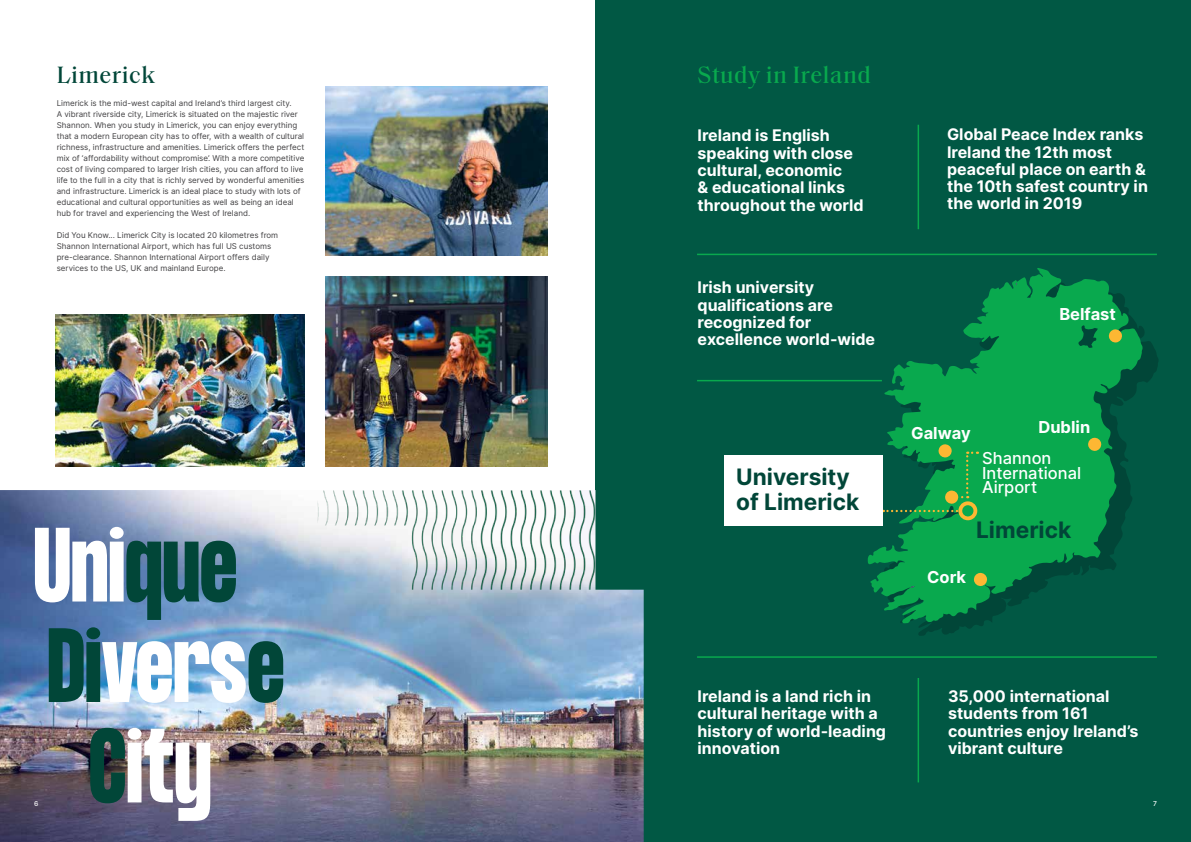
<style>
.page{position:relative;width:1191px;height:842px;background:#fff}
.page>*{position:absolute;margin:0;border:0;box-sizing:border-box;transform-origin:0 0}
.t1{font:700 92.2px/100.5px "Formula Condensed";letter-spacing:.01em;color:#fff;text-align:center}
.t2{font:500 24px "Saol Text";letter-spacing:.02em;color:#09a94e}
.t3{font:500 24px "Saol Text";letter-spacing:.02em;color:#014638}
.t4{font:700 22.7px "Inter";color:#014638}
.t5{font:500 16.5px/14.4px "Inter";color:#fff}
.t6{font:700 16.5px "Inter";color:#fff}
.t7{font:700 16px/17.3px "Inter";color:#fff}
.t8{font:8px/11px "Inter";color:#414042}
.t9{font:500 6.7px "Inter";color:#fff}
.s1{color:#014638}
</style>
<div class="page">
<div style="left:595px;top:0;width:596px;height:842px;background:#015844"></div>
<img style="left:0;top:490px;width:643px;height:352px">
<img style="left:325px;top:276px;width:222px;height:190px">
<img style="left:56px;top:315px;width:248px;height:151px">
<img style="left:325px;top:86px;width:222px;height:169px">
<svg style="left:903px;top:327px;width:255px;height:309px"></svg>
<svg style="left:867px;top:268px;width:275px;height:355px;fill:#09a94e"></svg>
<svg style="left:1087px;top:437px;width:14px;height:14px"></svg>
<svg style="left:973px;top:572px;width:14px;height:14px"></svg>
<svg style="left:1108px;top:329px;width:14px;height:14px"></svg>
<div style="left:724px;top:455px;width:159px;height:71px;background:#fff"></div>
<svg style="left:883px;top:444px;width:95px;height:77px"></svg>
<hr style="left:917px;top:678px;width:2px;height:104px;background:#09a94e">
<hr style="left:917px;top:125px;width:2px;height:104px;background:#09a94e">
<hr style="left:697px;top:656px;width:460px;height:2px;background:#09a94e">
<hr style="left:697px;top:380px;width:185px;height:1px;background:#09a94e">
<hr style="left:697px;top:254px;width:460px;height:1px;background:#09a94e">
<img style="left:317px;top:490px;width:278px;height:100px">
<h2 class="t3" style="left:57px;top:58px;width:100px">Limerick</h2>
<p class="t8" style="left:57px;top:98px;width:249px">Limerick is the mid-west capital and Ireland’s third largest city.<br>A vibrant riverside city, Limerick is situated on the majestic river Shannon. When you study in Limerick, you can enjoy everything that a modern European city has to offer, with a wealth of cultural richness, infrastructure and amenities. Limerick offers the perfect mix of ‘affordability without compromise’. With a more competitive cost of living compared to larger Irish cities, you can afford to live life to the full in a city that is richly served by wonderful amenities and infrastructure. Limerick is an ideal place to study with lots of educational and cultural opportunities as well as being an ideal hub for travel and experiencing the West of Ireland.</p>
<p class="t8" style="left:57px;top:230px;width:223px">Did You Know... Limerick City is located 20 kilometres from Shannon International Airport, which has full US customs pre-clearance. Shannon International Airport offers daily services to the US, UK and mainland Europe.</p>
<h2 class="t2" style="left:697px;top:58px;width:175px">Study in Ireland</h2>
<h3 class="t7" style="left:697px;top:127px;width:168px">Ireland is English speaking with close cultural, economic<br>&amp; educational links throughout the world</h3>
<h3 class="t7" style="left:947px;top:125px;width:202px">Global Peace Index ranks<br>Ireland the 12th most peaceful place on earth &amp; the 10th safest country in the world in 2019</h3>
<h3 class="t7" style="left:697px;top:278px;width:179px">Irish university qualifications are recognized for excellence world-wide</h3>
<h3 class="t4" style="left:736px;top:461px;width:115px">University</h3>
<h3 class="t4" style="left:736px;top:485px;width:125px">of Limerick</h3>
<h3 class="t6" style="left:1059px;top:302px;width:58px">Belfast</h3>
<h3 class="t6" style="left:911px;top:421px;width:61px">Galway</h3>
<h3 class="t6" style="left:1038px;top:415px;width:53px">Dublin</h3>
<h3 class="t5" style="left:982px;top:451px;width:100px">Shannon<br>International</h3>
<h3 class="t5" style="left:982px;top:480px;width:57px">Airport</h3>
<h3 class="t4" style="left:976px;top:513px;width:97px">Limerick</h3>
<h1 class="t1" style="left:34px;top:519px;width:252px">Uni<span class="s1">que<br>Di</span>vers<span class="s1">e<br>C</span>ity</h1>
<h3 class="t6" style="left:927px;top:565px;width:40px">Cork</h3>
<h3 class="t7" style="left:697px;top:687px;width:190px">Ireland is a land rich in cultural heritage with a history of world-leading innovation</h3>
<h3 class="t7" style="left:948px;top:687px;width:192px">35,000 international students from 161 countries enjoy Ireland’s vibrant culture</h3>
<p class="t9" style="left:34px;top:799px;width:6px">6</p>
<p class="t9" style="left:1153px;top:799px;width:5px">7</p>
</div>
